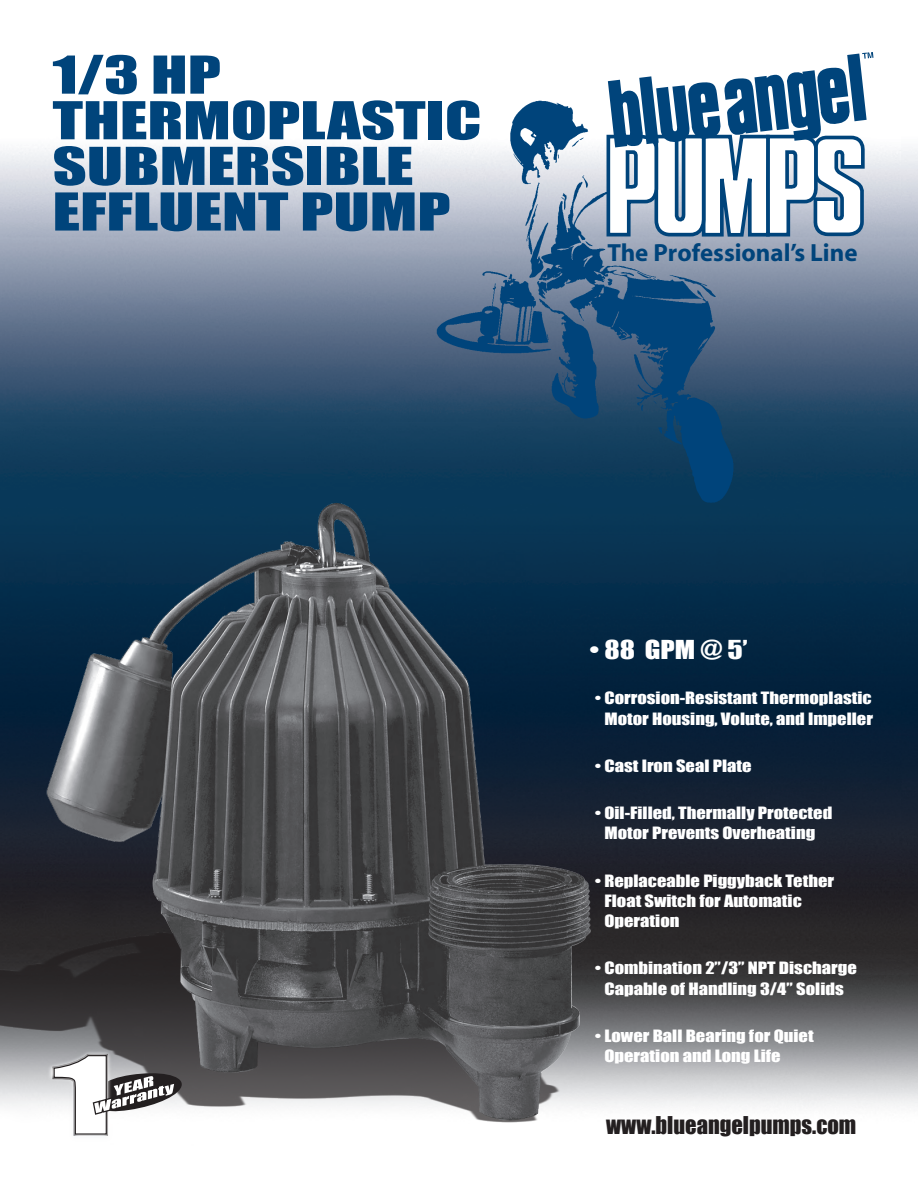
<style>
.page{position:relative;width:918px;height:1188px;background:#fff}
.page>*{position:absolute;margin:0;border:0;box-sizing:border-box;transform-origin:0 0}
.t1{font:48.3px/45.6px "Impact";color:#00447b;scale:1.38 1}
.t2{font:700 24.9px "Myriad";color:#00447b}
.t3{font:24px "Impact";color:#fff;scale:1.19 1}
.t4{font:22.5px "Impact";color:#231f20}
.t5{font:15.6px/20.2px "Impact";color:#fff;text-align:center;scale:1.19 1}
</style>
<div class="page">
<img style="left:0;top:53px;width:918px;height:1054px">
<img style="left:0;top:465px;width:618px;height:658px">
<svg style="left:605px;top:52px;width:268px;height:186px"></svg>
<img style="left:364px;top:65px;width:426px;height:460px">
<img style="left:46px;top:1049px;width:62px;height:87px">
<svg style="left:51px;top:1049px;width:131px;height:85px"></svg>
<h1 class="t1" style="left:52px;top:51px;width:312px">1/3 HP<br>THERMOPLASTIC<br>SUBMERSIBLE<br>EFFLUENT PUMP</h1>
<h2 class="t2" style="left:607px;top:240px;width:252px">The Professional’s Line</h2>
<h3 class="t3" style="left:590px;top:631px;width:134px">• 88 GPM @ 5’</h3>
<p class="t5" style="left:595px;top:688px;width:235px;text-align:right">• Corrosion-Resistant Thermoplastic<br>Motor Housing, Volute, and Impeller</p>
<p class="t5" style="left:595px;top:755px;width:133px">• Cast Iron Seal Plate</p>
<p class="t5" style="left:595px;top:802px;width:201px">• Oil-Filled, Thermally Protected<br>Motor Prevents Overheating</p>
<p class="t5" style="left:604px;top:870px;width:195px;text-align:left;text-indent:-10px">• Replaceable Piggyback Tether<br>Float Switch for Automatic<br>Operation</p>
<p class="t5" style="left:595px;top:958px;width:222px">• Combination 2”/3” NPT Discharge<br>Capable of Handling 3/4” Solids</p>
<p class="t5" style="left:604px;top:1025px;width:177px;text-align:left;text-indent:-10px">• Lower Ball Bearing for Quiet<br>Operation and Long Life</p>
<h3 class="t4" style="left:606px;top:1108px;width:252px">www.blueangelpumps.com</h3>
</div>
